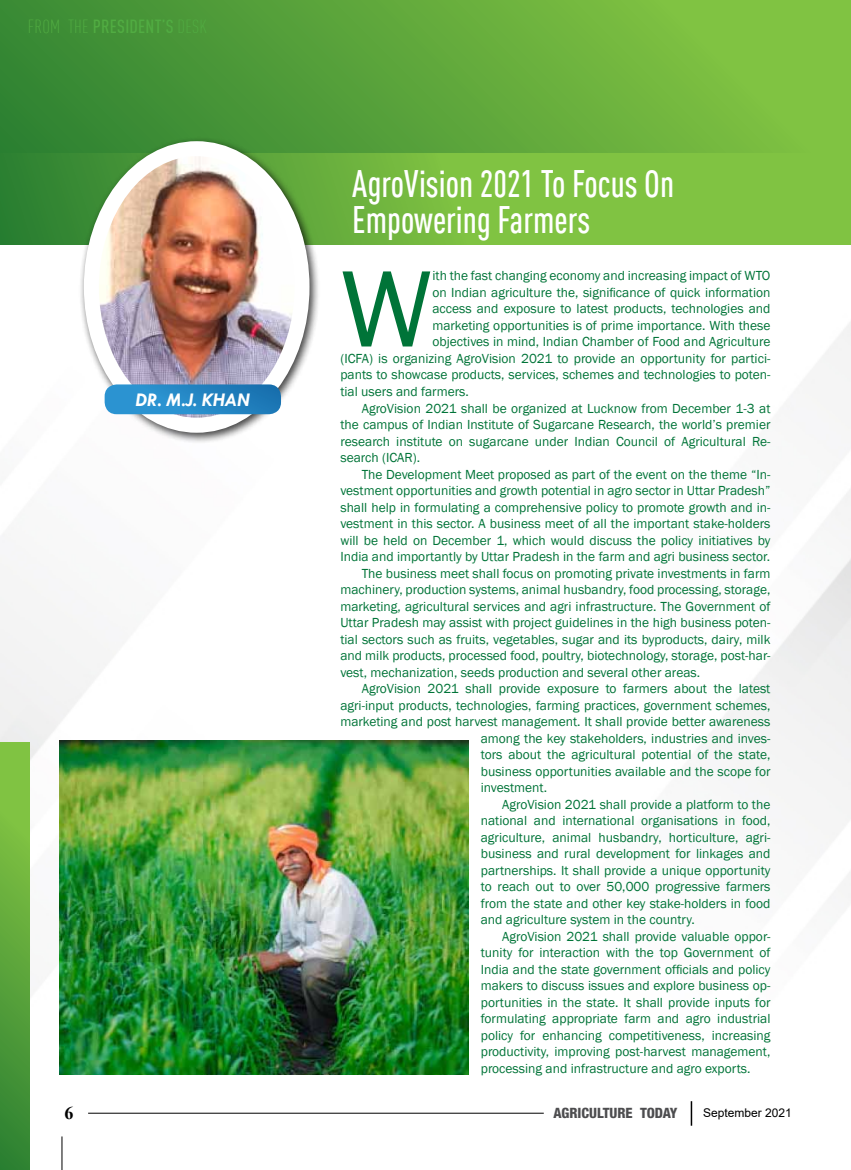
<style>
.page{position:relative;width:851px;height:1170px;background:#fff}
.page>*{position:absolute;margin:0;border:0;box-sizing:border-box;transform-origin:0 0}
.t1{font:112.5px "Franklin Gothic";color:#007438}
.t2{font:500 37.5px/36px "DIN Cond";color:#fff;scale:.95 1}
.t3{font:italic 700 19.5px "Tw Cen";color:#fff}
.t4{font:300 18.6px "DIN Cond";letter-spacing:.015em;color:#51ac42}
.t5{font:700 18px "Times New Roman";color:#000}
.t6{font:800 condensed 14.25px "Helvetica Neue LT Std";color:#4d4d4f}
.t7{font:13.5px "Franklin Gothic";color:#007438}
.t8{font:12px "Arial";color:#000}
.s1{font-weight:500}
</style>
<div class="page">
<img style="left:0;top:244px;width:850px;height:925px">
<div style="left:0;top:0;width:850px;height:244px;background:linear-gradient(to right,#348634,#87c843)"></div>
<svg style="left:0;top:153px;width:850px;height:91px;background:#72b83f"></svg>
<div style="left:79px;top:136px;width:242px;height:308px;background:#000;opacity:.75"></div>
<img style="left:91px;top:149px;width:211px;height:276px">
<div style="left:84px;top:141px;width:225px;height:291px;border:15px solid #fff;border-radius:50%"></div>
<svg style="left:105px;top:384px;width:176px;height:30px;background:#2b89c5"></svg>
<div style="left:0;top:742px;width:30px;height:427px;background:linear-gradient(to bottom,#8dcc44,#2f8233)"></div>
<hr style="left:690px;top:1101px;width:2px;height:24px;background:#000">
<hr style="left:88px;top:1112px;width:455px;height:1px;background:#000">
<hr style="left:62px;top:1136px;width:1px;height:33px;background:#000">
<img style="left:60px;top:740px;width:408px;height:334px">
<h3 class="t4" style="left:28px;top:16px;width:180px">FROM THE <span class="s1">PresIdent’s</span> DESK</h3>
<h3 class="t3" style="left:136px;top:387px;width:115px">DR. M.J. KHAN</h3>
<h2 class="t2" style="left:352px;top:165px;width:340px">AgroVision 2021 To Focus On<br>Empowering Farmers</h2>
<h1 class="t1" style="left:340px;top:239px;width:93px">W</h1>
<p class="t7" style="left:432px;top:267px;width:339px">ith the fast changing economy and increasing impact of WTO</p>
<p class="t7" style="left:432px;top:284px;width:339px">on Indian agriculture the, significance of quick information</p>
<p class="t7" style="left:432px;top:300px;width:339px">access and exposure to latest products, technologies and</p>
<p class="t7" style="left:432px;top:317px;width:339px">marketing opportunities is of prime importance. With these</p>
<p class="t7" style="left:432px;top:333px;width:339px">objectives in mind, Indian Chamber of Food and Agriculture</p>
<p class="t7" style="left:340px;top:350px;width:431px">(ICFA) is organizing AgroVision 2021 to provide an opportunity for partici-</p>
<p class="t7" style="left:340px;top:366px;width:431px">pants to showcase products, services, schemes and technologies to poten-</p>
<p class="t7" style="left:340px;top:383px;width:130px">tial users and farmers.</p>
<p class="t7" style="left:361px;top:399px;width:410px">AgroVision 2021 shall be organized at Lucknow from December 1-3 at</p>
<p class="t7" style="left:340px;top:416px;width:431px">the campus of Indian Institute of Sugarcane Research, the world’s premier</p>
<p class="t7" style="left:340px;top:432px;width:431px">research institute on sugarcane under Indian Council of Agricultural Re-</p>
<p class="t7" style="left:340px;top:449px;width:81px">search (ICAR).</p>
<p class="t7" style="left:361px;top:465px;width:410px">The Development Meet proposed as part of the event on the theme “In-</p>
<p class="t7" style="left:340px;top:482px;width:431px">vestment opportunities and growth potential in agro sector in Uttar Pradesh”</p>
<p class="t7" style="left:340px;top:498px;width:431px">shall help in formulating a comprehensive policy to promote growth and in-</p>
<p class="t7" style="left:340px;top:515px;width:431px">vestment in this sector. A business meet of all the important stake-holders</p>
<p class="t7" style="left:340px;top:531px;width:431px">will be held on December 1, which would discuss the policy initiatives by</p>
<p class="t7" style="left:340px;top:548px;width:431px">India and importantly by Uttar Pradesh in the farm and agri business sector.</p>
<p class="t7" style="left:361px;top:564px;width:410px">The business meet shall focus on promoting private investments in farm</p>
<p class="t7" style="left:340px;top:581px;width:431px">machinery, production systems, animal husbandry, food processing, storage,</p>
<p class="t7" style="left:340px;top:597px;width:431px">marketing, agricultural services and agri infrastructure. The Government of</p>
<p class="t7" style="left:340px;top:614px;width:431px">Uttar Pradesh may assist with project guidelines in the high business poten-</p>
<p class="t7" style="left:340px;top:630px;width:431px">tial sectors such as fruits, vegetables, sugar and its byproducts, dairy, milk</p>
<p class="t7" style="left:340px;top:647px;width:431px">and milk products, processed food, poultry, biotechnology, storage, post-har-</p>
<p class="t7" style="left:340px;top:663px;width:361px">vest, mechanization, seeds production and several other areas.</p>
<p class="t7" style="left:361px;top:680px;width:410px">AgroVision 2021 shall provide exposure to farmers about the latest</p>
<p class="t7" style="left:340px;top:696px;width:431px">agri-input products, technologies, farming practices, government schemes,</p>
<p class="t7" style="left:340px;top:713px;width:431px">marketing and post harvest management. It shall provide better awareness</p>
<p class="t7" style="left:480px;top:729px;width:291px">among the key stakeholders, industries and inves-</p>
<p class="t7" style="left:480px;top:746px;width:291px">tors about the agricultural potential of the state,</p>
<p class="t7" style="left:480px;top:762px;width:291px">business opportunities available and the scope for</p>
<p class="t7" style="left:480px;top:779px;width:68px">investment.</p>
<p class="t7" style="left:502px;top:795px;width:270px">AgroVision 2021 shall provide a platform to the</p>
<p class="t7" style="left:480px;top:812px;width:291px">national and international organisations in food,</p>
<p class="t7" style="left:480px;top:828px;width:291px">agriculture, animal husbandry, horticulture, agri-</p>
<p class="t7" style="left:480px;top:845px;width:291px">business and rural development for linkages and</p>
<p class="t7" style="left:480px;top:861px;width:291px">partnerships. It shall provide a unique opportunity</p>
<p class="t7" style="left:480px;top:878px;width:291px">to reach out to over 50,000 progressive farmers</p>
<p class="t7" style="left:480px;top:894px;width:291px">from the state and other key stake-holders in food</p>
<p class="t7" style="left:480px;top:911px;width:215px">and agriculture system in the country.</p>
<p class="t7" style="left:502px;top:927px;width:270px">AgroVision 2021 shall provide valuable oppor-</p>
<p class="t7" style="left:480px;top:944px;width:291px">tunity for interaction with the top Government of</p>
<p class="t7" style="left:480px;top:960px;width:291px">India and the state government officials and policy</p>
<p class="t7" style="left:480px;top:977px;width:291px">makers to discuss issues and explore business op-</p>
<p class="t7" style="left:480px;top:993px;width:291px">portunities in the state. It shall provide inputs for</p>
<p class="t7" style="left:480px;top:1010px;width:291px">formulating appropriate farm and agro industrial</p>
<p class="t7" style="left:480px;top:1026px;width:291px">policy for enhancing competitiveness, increasing</p>
<p class="t7" style="left:480px;top:1043px;width:291px">productivity, improving post-harvest management,</p>
<p class="t7" style="left:480px;top:1059px;width:271px">processing and infrastructure and agro exports.</p>
<h3 class="t5" style="left:64px;top:1099px;width:10px">6</h3>
<p class="t6" style="left:553px;top:1104px;width:125px">AGRICULTURE TODAY</p>
<p class="t8" style="left:703px;top:1104px;width:90px">September 2021</p>
<p class="t6" style="left:558px;top:1104px;width:125px">AGRICULTURE TODAY</p>
<p class="t8" style="left:707px;top:1104px;width:23px">Nov</p>
</div>
